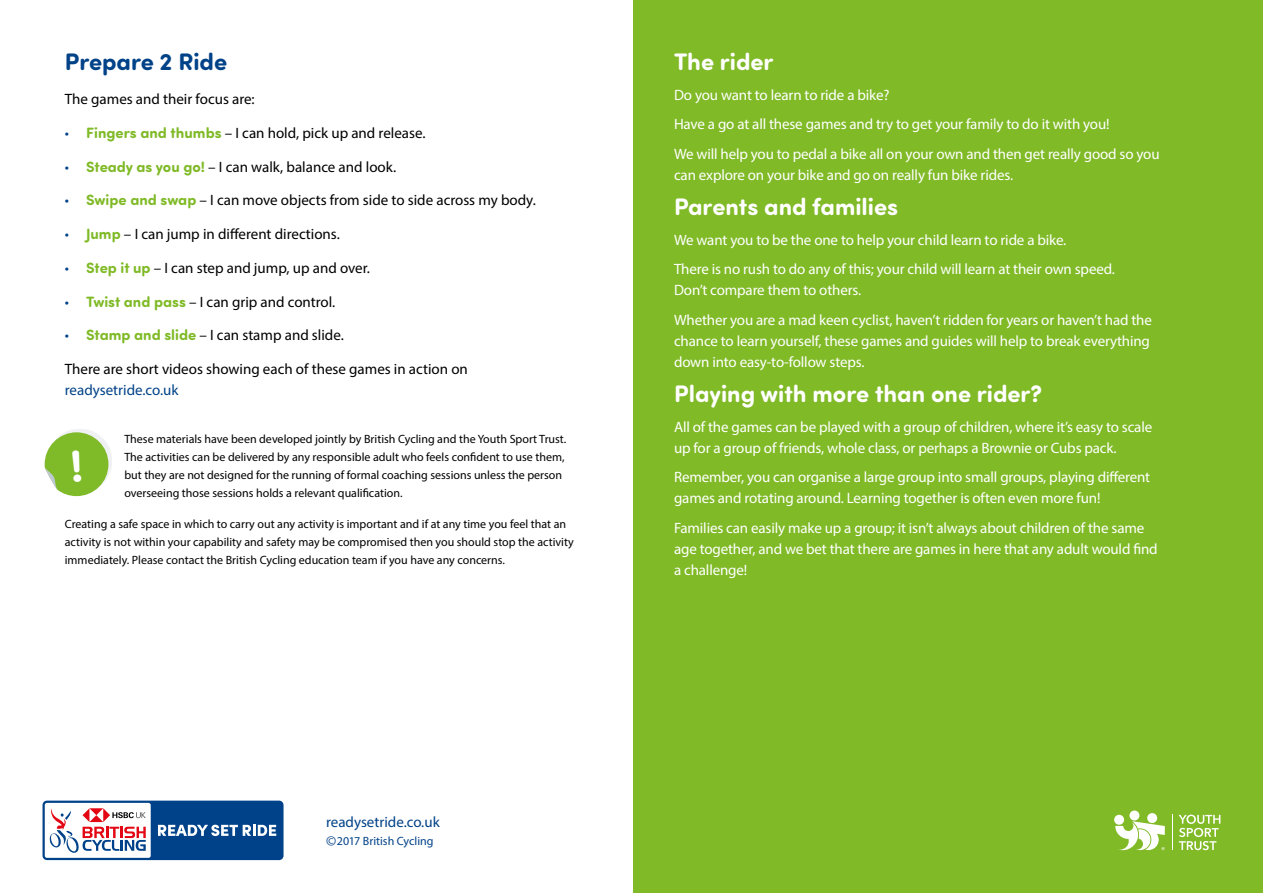
<style>
.page{position:relative;width:1263px;height:893px;background:#fff}
.page>*{position:absolute;margin:0;border:0;box-sizing:border-box;transform-origin:0 0}
.t1{font:700 24px "Sofia Pro Soft";color:#fff}
.t2{font:700 24px "Sofia Pro Soft";color:#004288}
.t3{font:15px/21px "Myriad Pro";letter-spacing:-.01em;color:#fff}
.t4{font:15px "Myriad Pro";color:#000}
.t5{font:15px "Myriad Pro";color:#004288}
.t6{font:12px/18px "Myriad Pro";color:#000}
.t7{font:12px "Myriad Pro";color:#004288}
.s1{color:#004288}
.s2{font-family:"Sofia Pro Soft";font-weight:700;color:#80ba27}
.s3{font-size:15px}
</style>
<div class="page">
<div style="left:633px;top:0;width:630px;height:893px;background:#80ba27"></div>
<div style="left:48px;top:429px;width:64px;height:65px;background:#97a3ae;opacity:.15"></div>
<div style="left:1114px;top:815px;width:10px;height:10px;background:#fff;border-radius:50%"></div>
<div style="left:1147px;top:813px;width:10px;height:10px;background:#fff;border-radius:50%"></div>
<div style="left:1129px;top:810px;width:10px;height:10px;background:#fff;border-radius:50%"></div>
<svg style="left:1178px;top:815px;width:42px;height:35px"></svg>
<hr style="left:1172px;top:815px;width:1px;height:35px;background:#fff">
<svg style="left:1115px;top:821px;width:50px;height:29px"></svg>
<svg style="left:43px;top:801px;width:240px;height:59px"></svg>
<svg style="left:45px;top:432px;width:63px;height:64px"></svg>
<h1 class="t2" style="left:65px;top:44px;width:164px">Prepare 2 Ride</h1>
<p class="t4" style="left:65px;top:90px;width:191px">The games and their focus are:</p>
<p class="t4" style="left:65px;top:124px;width:362px"><span class="s1">•</span> <span class="s2">Fingers and thumbs</span> – I can hold, pick up and release.</p>
<p class="t4" style="left:65px;top:157px;width:333px"><span class="s1">•</span> <span class="s2">Steady as you go!</span> – I can walk, balance and look.</p>
<p class="t4" style="left:65px;top:191px;width:472px"><span class="s1">•</span> <span class="s2">Swipe and swap</span> – I can move objects from side to side across my body.</p>
<p class="t4" style="left:65px;top:225px;width:276px"><span class="s1">•</span> <span class="s2">Jump</span> – I can jump in different directions.</p>
<p class="t4" style="left:65px;top:259px;width:307px"><span class="s1">•</span> <span class="s2">Step it up</span> – I can step and jump, up and over.</p>
<p class="t4" style="left:65px;top:292px;width:272px"><span class="s1">•</span> <span class="s2">Twist and pass</span> – I can grip and control.</p>
<p class="t4" style="left:65px;top:326px;width:280px"><span class="s1">•</span> <span class="s2">Stamp and slide</span> – I can stamp and slide.</p>
<p class="t4" style="left:65px;top:360px;width:405px">There are short videos showing each of these games in action on</p>
<p class="t5" style="left:65px;top:381px;width:115px">readysetride.co.uk</p>
<p class="t6" style="left:124px;top:430px;width:443px">These materials have been developed jointly by British Cycling and the Youth Sport Trust.<br>The activities can be delivered by any responsible adult who feels confident to use them, but they are not designed for the running of formal coaching sessions unless the person overseeing those sessions holds a relevant qualification.</p>
<p class="t6" style="left:65px;top:514px;width:510px">Creating a safe space in which to carry out any activity is important and if at any time you feel that an activity is not within your capability and safety may be compromised then you should stop the activity immediately. Please contact the British Cycling education team if you have any concerns.</p>
<p class="t5" style="left:326px;top:812px;width:115px">readysetride.co.uk</p>
<p class="t7" style="left:326px;top:833px;width:109px"><span class="s3">©</span>2017 British Cycling</p>
<h1 class="t1" style="left:674px;top:44px;width:101px">The rider</h1>
<p class="t3" style="left:674px;top:80px;width:487px;line-height:29.5px">Do you want to learn to ride a bike?<br>Have a go at all these games and try to get your family to do it with you!<br>We will help you to pedal a bike all on your own and then get really good so you</p>
<p class="t3" style="left:674px;top:164px;width:341px">can explore on your bike and go on really fun bike rides.</p>
<h1 class="t1" style="left:674px;top:189px;width:226px">Parents and families</h1>
<p class="t3" style="left:674px;top:225px;width:442px;line-height:29.5px">We want you to be the one to help your child learn to ride a bike.<br>There is no rush to do any of this; your child will learn at their own speed.</p>
<p class="t3" style="left:674px;top:275px;width:479px;line-height:29.5px">Don’t compare them to others.<br>Whether you are a mad keen cyclist, haven’t ridden for years or haven’t had the</p>
<p class="t3" style="left:674px;top:330px;width:477px">chance to learn yourself, these games and guides will help to break everything down into easy-to-follow steps.</p>
<h1 class="t1" style="left:674px;top:376px;width:370px">Playing with more than one rider?</h1>
<p class="t3" style="left:674px;top:416px;width:480px">All of the games can be played with a group of children, where it’s easy to scale up for a group of friends, whole class, or perhaps a Brownie or Cubs pack.</p>
<p class="t3" style="left:674px;top:467px;width:478px">Remember, you can organise a large group into small groups, playing different games and rotating around. Learning together is often even more fun!</p>
<p class="t3" style="left:674px;top:517px;width:485px">Families can easily make up a group; it isn’t always about children of the same age together, and we bet that there are games in here that any adult would find a challenge!</p>
</div>
